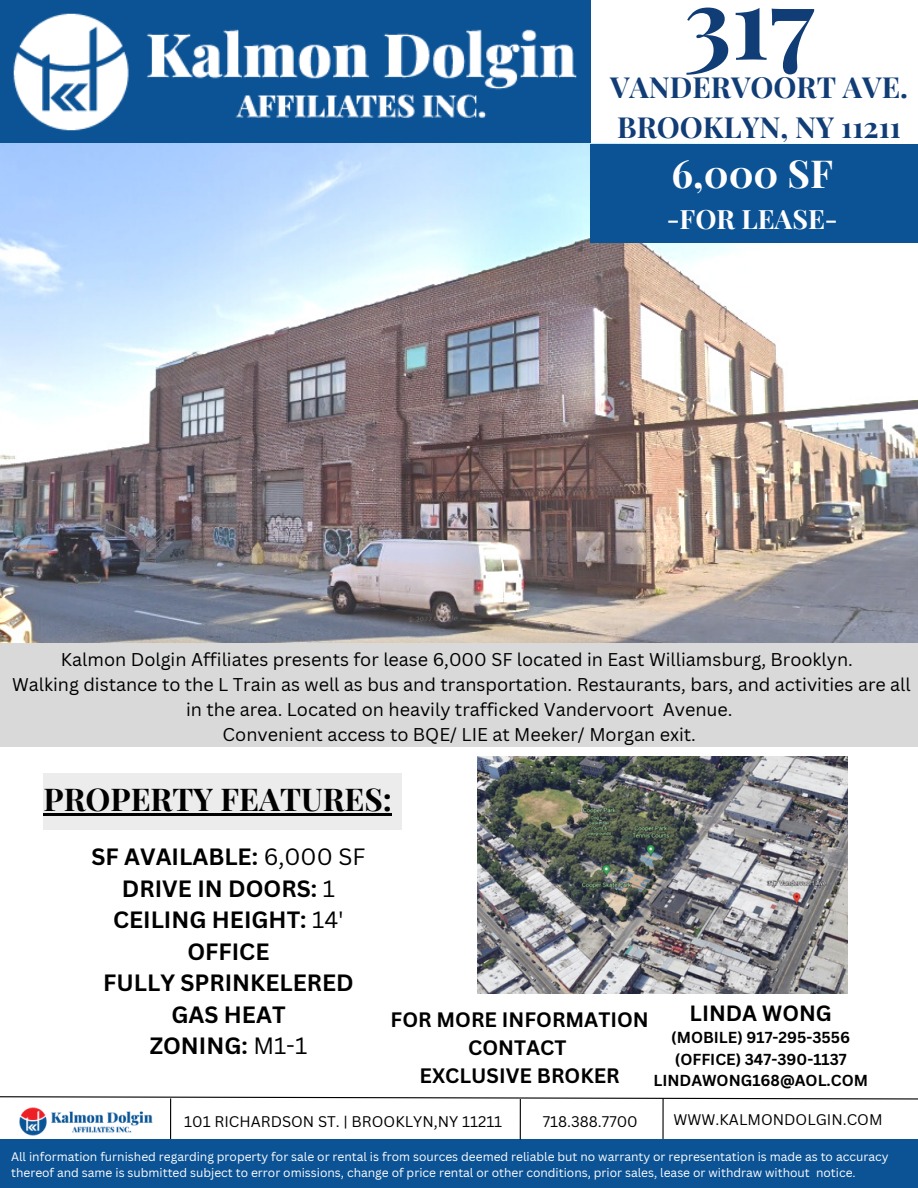
<style>
.page{position:relative;width:918px;height:1188px;background:#fff}
.page>*{position:absolute;margin:0;border:0;box-sizing:border-box;transform-origin:0 0}
.t1{font:700 98.55px "Playfair Display";color:#113d76}
.t2{font:700 38.7px "Playfair Display";color:#fff}
.t3{font:700 31.5px "Playfair Display";color:#000}
.t4{font:700 29.1px/40.5px "Playfair Display";color:#113d76}
.t5{font:700 26.7px "Playfair Display";color:#fff}
.t6{font:700 22.95px/31.5px "Canva Sans";color:#000;text-align:center}
.t7{font:700 21.45px "Canva Sans";color:#000}
.t8{font:700 20.4px/28.5px "Canva Sans";color:#000;text-align:center}
.t9{font:18px/24.8px "Canva Sans";color:#000;text-align:center}
.t10{font:700 15.45px/21.3px "Canva Sans";color:#000;text-align:center}
.t11{font:15px "Canva Sans";color:#000}
.t12{font:12px/16px "Canva Sans";color:#fff}
.s1{font-weight:400}
</style>
<div class="page">
<img style="left:0;top:0;width:591px;height:144px">
<img style="left:0;top:144px;width:918px;height:499px">
<div style="left:590px;top:144px;width:328px;height:99px;background:#0c5396"></div>
<div style="left:0;top:1139px;width:918px;height:49px;background:#0c5396"></div>
<svg style="left:0;top:1096px;width:918px;height:4px"></svg>
<img style="left:16px;top:1098px;width:140px;height:38px">
<hr style="left:170px;top:1098px;width:1px;height:41px;background:#000">
<hr style="left:520px;top:1099px;width:1px;height:41px;background:#000">
<hr style="left:662px;top:1098px;width:2px;height:41px;background:#000">
<div style="left:43px;top:774px;width:358px;height:56px;background:#ececec"></div>
<div style="left:0;top:644px;width:918px;height:103px;background:#d9d9d9"></div>
<img style="left:477px;top:756px;width:371px;height:238px">
<hr style="left:44px;top:813px;width:348px;height:2px;background:#000">
<h1 class="t1" style="left:684px;top:-47px;width:132px">317</h1>
<h3 class="t4" style="left:610px;top:65px;width:300px">VANDERVOORT AVE.<br>BROOKLYN, NY 11211</h3>
<h2 class="t2" style="left:672px;top:147px;width:163px">6,000 SF</h2>
<h3 class="t5" style="left:667px;top:200px;width:173px">-FOR LEASE-</h3>
<p class="t9" style="left:12px;top:647px;width:900px">Kalmon Dolgin Affiliates presents for lease 6,000 SF located in East Williamsburg, Brooklyn.<br>Walking distance to the L Train as well as bus and transportation. Restaurants, bars, and activities are all in the area. Located on heavily trafficked Vandervoort Avenue.<br>Convenient access to BQE/ LIE at Meeker/ Morgan exit.</p>
<h3 class="t3" style="left:44px;top:777px;width:350px">PROPERTY FEATURES:</h3>
<p class="t6" style="left:91px;top:841px;width:275px">SF AVAILABLE: <span class="s1">6,000 SF<br></span>DRIVE IN DOORS: <span class="s1">1<br></span>CEILING HEIGHT: <span class="s1">14'<br></span>OFFICE<br>FULLY SPRINKELERED<br>GAS HEAT<br>ZONING: <span class="s1">M1-1</span></p>
<p class="t8" style="left:391px;top:1004px;width:260px">FOR MORE INFORMATION<br>CONTACT<br>EXCLUSIVE BROKER</p>
<p class="t7" style="left:690px;top:998px;width:144px">LINDA WONG</p>
<p class="t10" style="left:653px;top:1027px;width:216px">(MOBILE) 917-295-3556 (OFFICE) 347-390-1137<br>LINDAWONG168@AOL.COM</p>
<p class="t11" style="left:543px;top:1111px;width:96px">718.388.7700</p>
<p class="t11" style="left:674px;top:1109px;width:210px">WWW.KALMONDOLGIN.COM</p>
<p class="t11" style="left:184px;top:1111px;width:320px">101 RICHARDSON ST. | BROOKLYN,NY 11211</p>
<p class="t12" style="left:11px;top:1149px;width:879px">All information furnished regarding property for sale or rental is from sources deemed reliable but no warranty or representation is made as to accuracy thereof and same is submitted subject to error omissions, change of price rental or other conditions, prior sales, lease or withdraw without notice.</p>
</div>
